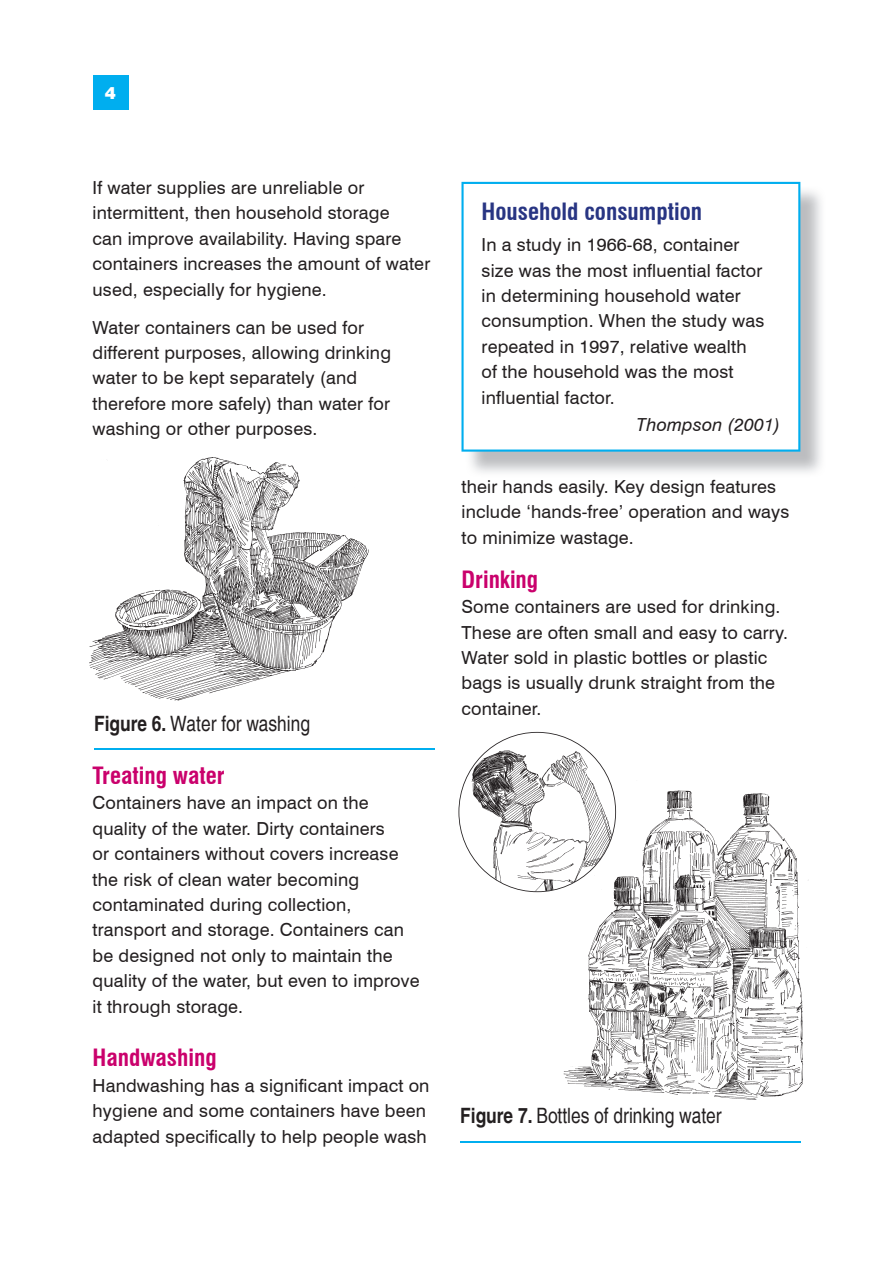
<style>
.page{position:relative;width:893px;height:1263px;background:#fff}
.page>*{position:absolute;margin:0;border:0;box-sizing:border-box;transform-origin:0 0}
.t1{font:700 condensed 23.25px "Swiss 721 BT";color:#ca016c}
.t2{font:700 condensed 23.25px "Swiss 721 BT";color:#283583}
.t3{font:condensed 21.15px "Helvetica";color:#231f20}
.t4{font:18px/25.3px "Swiss 721 BT";letter-spacing:.01em;color:#231f20}
.t5{font:italic 18px "Swiss 721 BT";letter-spacing:.01em;color:#231f20}
.t6{font:900 16.95px "Swiss 721 BT";color:#fff}
.s1{font-weight:700}
</style>
<div class="page">
<div style="left:93px;top:75px;width:36px;height:35px;background:#00aeef"></div>
<img style="left:470px;top:185px;width:351px;height:288px">
<svg style="left:461px;top:182px;width:339px;height:270px"></svg>
<img style="left:89px;top:457px;width:280px;height:244px">
<hr style="left:94px;top:749px;width:340px;height:1px;background:#00aeef">
<hr style="left:460px;top:1141px;width:340px;height:1px;background:#00aeef">
<img style="left:563px;top:790px;width:246px;height:310px">
<svg style="left:458px;top:732px;width:158px;height:160px"></svg>
<p class="t6" style="left:105px;top:83px;width:13px">4</p>
<p class="t4" style="left:93px;top:175px;width:339px">If water supplies are unreliable or intermittent, then household storage<br>can improve availability. Having spare containers increases the amount of water used, especially for hygiene.</p>
<p class="t4" style="left:93px;top:314px;width:300px">Water containers can be used for different purposes, allowing drinking water to be kept separately (and therefore more safely) than water for washing or other purposes.</p>
<p class="t3" style="left:94px;top:711px;width:217px"><span class="s1">Figure 6.</span> Water for washing</p>
<p class="t1" style="left:93px;top:762px;width:134px">Treating water</p>
<p class="t4" style="left:93px;top:790px;width:328px">Containers have an impact on the quality of the water. Dirty containers<br>or containers without covers increase the risk of clean water becoming contaminated during collection, transport and storage. Containers can be designed not only to maintain the quality of the water, but even to improve it through storage.</p>
<p class="t1" style="left:93px;top:1044px;width:126px">Handwashing</p>
<p class="t4" style="left:93px;top:1073px;width:338px">Handwashing has a significant impact on hygiene and some containers have been adapted specifically to help people wash</p>
<p class="t2" style="left:481px;top:197px;width:222px">Household consumption</p>
<p class="t4" style="left:481px;top:232px;width:284px">In a study in 1966-68, container size was the most influential factor in determining household water consumption. When the study was repeated in 1997, relative wealth of the household was the most influential factor.</p>
<p class="t5" style="left:636px;top:414px;width:145px">Thompson (2001)</p>
<p class="t4" style="left:461px;top:474px;width:329px">their hands easily. Key design features include ‘hands-free’ operation and ways to minimize wastage.</p>
<p class="t1" style="left:461px;top:566px;width:78px">Drinking</p>
<p class="t4" style="left:461px;top:594px;width:328px">Some containers are used for drinking.<br>These are often small and easy to carry.<br>Water sold in plastic bottles or plastic bags is usually drunk straight from the container.</p>
<p class="t3" style="left:460px;top:1103px;width:263px"><span class="s1">Figure 7.</span> Bottles of drinking water</p>
</div>
